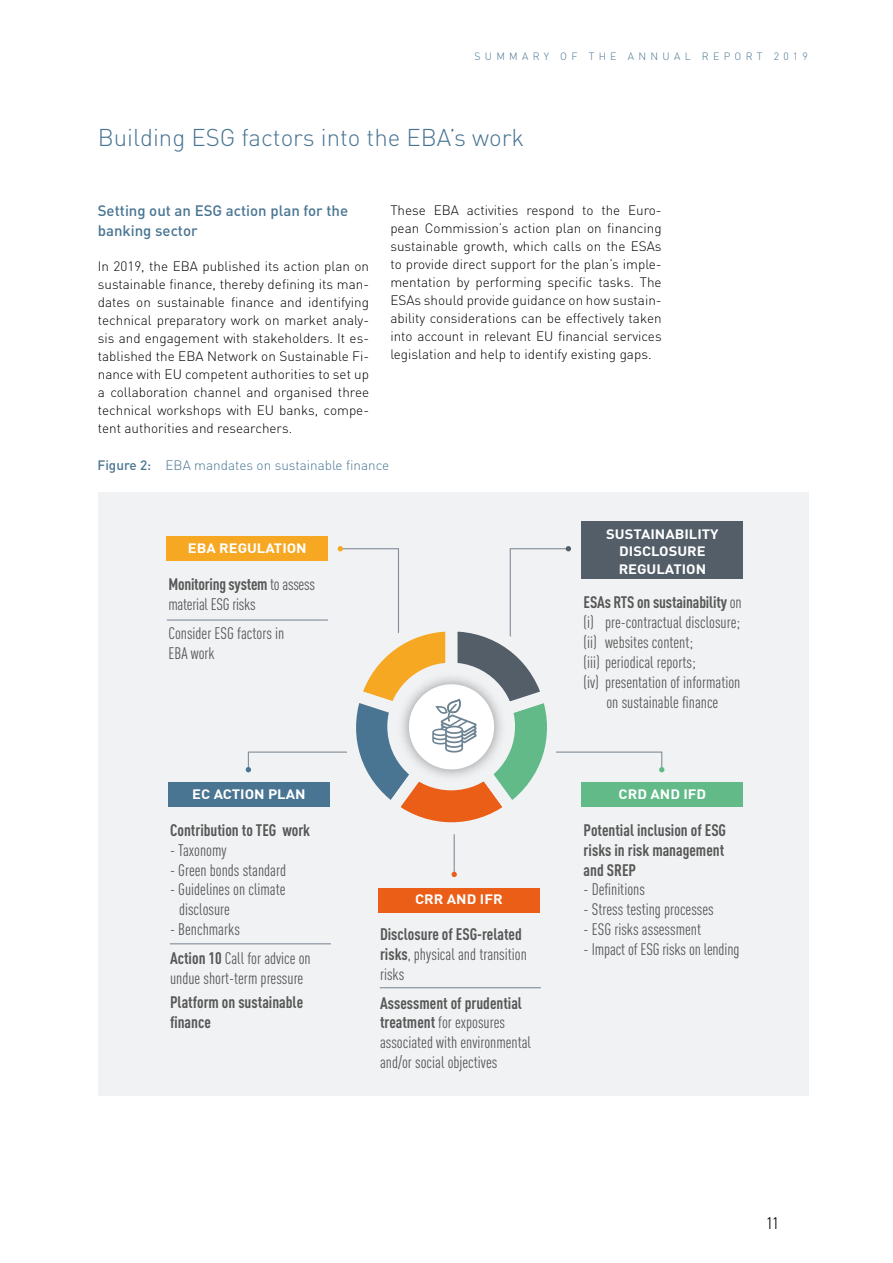
<style>
.page{position:relative;width:893px;height:1263px;background:#fff}
.page>*{position:absolute;margin:0;border:0;box-sizing:border-box;transform-origin:0 0}
.title2{font:300 24px "DIN Pro";color:#497593}
.t1{font:condensed 16.5px/19.8px "DIN Pro";color:#575756}
.t2{font:700 condensed 16.5px/19.8px "DIN Pro";color:#575756;text-align:justify}
.t3{font:condensed 16.5px "DIN Pro";color:#000}
.title3{font:500 15px/19.5px "DIN Pro";color:#497593}
.body{font:300 13.5px/18px "DIN Pro";color:#000;text-align:justify}
.t4{font:700 13.5px/16.5px "DIN Pro";color:#fff;text-align:center;scale:1.09 1}
.Figure{font:300 13.5px "DIN Pro";color:#497593}
.t5{font:300 10.5px "DIN Pro";letter-spacing:.41em;color:#497593}
.s1{font-weight:500}
.s2{font-weight:700}
.s3{font-weight:400}
</style>
<div class="page">
<div style="left:98px;top:492px;width:710px;height:603px;background:#f0f2f4"></div>
<div style="left:168px;top:782px;width:162px;height:24px;background:#497593"></div>
<hr style="left:170px;top:943px;width:161px;height:1px;background:#838e99">
<hr style="left:167px;top:619px;width:161px;height:2px;background:#838e99">
<div style="left:581px;top:782px;width:162px;height:24px;background:#62ba89"></div>
<div style="left:581px;top:522px;width:162px;height:57px;background:#535e69"></div>
<div style="left:166px;top:537px;width:162px;height:24px;background:#f7a823"></div>
<div style="left:377px;top:888px;width:162px;height:24px;background:#eb5e18"></div>
<hr style="left:380px;top:987px;width:161px;height:1px;background:#838e99">
<hr style="left:454px;top:831px;width:1px;height:43px;background:#838e99">
<svg style="left:451px;top:872px;width:6px;height:5px"></svg>
<svg style="left:246px;top:546px;width:418px;height:289px"></svg>
<p class="t5" style="left:474px;top:49px;width:335px">SUMMARY OF THE ANNUAL REPORT 2019</p>
<p class="title2" style="left:98px;top:121px;width:428px">Building ESG factors into the EBA’s work</p>
<p class="title3" style="left:98px;top:201px;width:252px">Setting out an ESG action plan for the banking sector</p>
<p class="body" style="left:98px;top:256px;width:273px">In 2019, the EBA published its action plan on sustainable finance, thereby defining its man&shy;dates on sustainable finance and identifying technical preparatory work on market analy&shy;sis and engagement with stakeholders. It es&shy;tablished the EBA Network on Sustainable Fi&shy;nance with EU competent authorities to set up a collaboration channel and organised three technical workshops with EU banks, compe&shy;tent authorities and researchers.</p>
<p class="body" style="left:390px;top:200px;width:273px">These EBA activities respond to the Euro&shy;pean Commission’s action plan on financing sustainable growth, which calls on the ESAs to provide direct support for the plan’s imple&shy;mentation by performing specific tasks. The ESAs should provide guidance on how sustain&shy;ability considerations can be effectively taken into account in relevant EU financial services legislation and help to identify existing gaps.</p>
<p class="Figure" style="left:98px;top:455px;width:293px"><span class="s1">Figure 2:</span> EBA mandates on sustainable finance</p>
<p class="t4" style="left:188px;top:540px;width:111px">EBA REGULATION</p>
<p class="t1" style="left:168px;top:575px;width:148px"><span class="s2">Monitoring system</span> to assess material ESG risks</p>
<p class="t1" style="left:168px;top:623px;width:117px">Consider ESG factors in<br>EBA work</p>
<p class="t4" style="left:192px;top:785px;width:106px">EC ACTION PLAN</p>
<p class="t2" style="left:170px;top:820px;width:142px">Contribution to TEG work</p>
<p class="t1" style="left:170px;top:840px;width:58px">- Taxonomy</p>
<p class="t1" style="left:170px;top:860px;width:118px">- Green bonds standard</p>
<p class="t1" style="left:179px;top:880px;width:108px;text-indent:-9px">- Guidelines on climate disclosure</p>
<p class="t1" style="left:170px;top:915px;width:142px;line-height:28.8px">- Benchmarks<br><span class="s2">Action 10</span> Call for advice on</p>
<p class="t1" style="left:170px;top:966px;width:135px;line-height:24.3px">undue short-term pressure<br><span class="s2">Platform on sustainable</span></p>
<p class="t2" style="left:170px;top:1012px;width:42px">finance</p>
<p class="t4" style="left:415px;top:891px;width:82px">CRR AND IFR</p>
<p class="t2" style="left:380px;top:924px;width:148px;text-align:left">Disclosure of ESG-related risks<span class="s3">, physical and transition risks</span></p>
<p class="t1" style="left:380px;top:993px;width:153px"><span class="s2">Assessment of prudential treatment</span> for exposures associated with environmental and/or social objectives</p>
<p class="t4" style="left:606px;top:526px;width:105px">SUSTAINABILITY<br>DISCLOSURE</p>
<p class="t4" style="left:619px;top:560px;width:82px">REGULATION</p>
<p class="t2" style="left:584px;top:592px;width:159px">ESAs RTS on sustainability <span class="s3">on</span></p>
<p class="t1" style="left:584px;top:612px;width:158px">(i) pre-contractual disclosure;</p>
<p class="t1" style="left:584px;top:632px;width:111px">(ii) websites content;</p>
<p class="t1" style="left:584px;top:652px;width:114px">(iii) periodical reports;</p>
<p class="t1" style="left:584px;top:672px;width:158px">(iv) presentation of information</p>
<p class="t1" style="left:606px;top:692px;width:113px">on sustainable finance</p>
<p class="t4" style="left:619px;top:785px;width:82px">CRD AND IFD</p>
<p class="t2" style="left:584px;top:820px;width:144px">Potential inclusion of ESG risks in risk management and SREP</p>
<p class="t1" style="left:584px;top:880px;width:63px">- Definitions</p>
<p class="t1" style="left:584px;top:899px;width:132px">- Stress testing processes</p>
<p class="t1" style="left:584px;top:919px;width:119px">- ESG risks assessment</p>
<p class="t1" style="left:584px;top:939px;width:157px">- Impact of ESG risks on lending</p>
<p class="t3" style="left:767px;top:1213px;width:13px">11</p>
</div>
